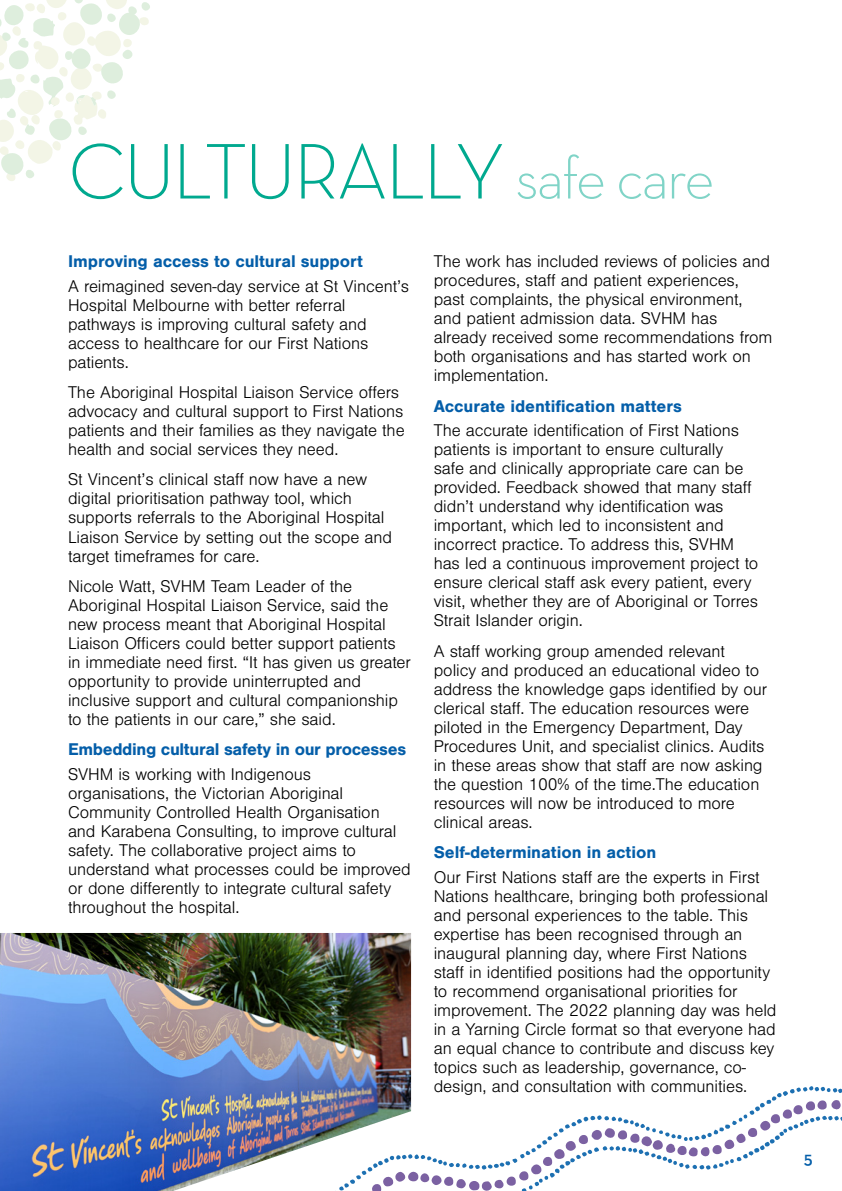
<style>
.page{position:relative;width:842px;height:1191px;background:#fff}
.page>*{position:absolute;margin:0;border:0;box-sizing:border-box;transform-origin:0 0}
.t1{font:300 80px "Neutra Text";letter-spacing:-.04em;color:#00a98f}
.t2{font:600 18px "Neutra Text";color:#045ea9}
.t3{font:300 17.6px/19px "Nimbus San";letter-spacing:-.005em;color:#000}
.t4{font:700 17.6px "Nimbus San";letter-spacing:-.005em;color:#045ea9}
.s1{font-size:60px;color:#80d4c7}
</style>
<div class="page">
<svg style="left:0;top:0;width:150px;height:181px"></svg>
<img style="left:0;top:933px;width:411px;height:258px">
<svg style="left:188px;top:1076px;width:123px;height:37px;background:#6c81b2"></svg>
<img style="left:188px;top:1113px;width:123px;height:78px">
<svg style="left:230px;top:1186px;width:49px;height:5px"></svg>
<svg style="left:311px;top:1075px;width:531px;height:116px"></svg>
<h1 class="t1" style="left:68px;top:122px;width:648px">CULTURALLY <span class="s1">safe care</span></h1>
<p class="t4" style="left:68px;top:251px;width:296px">Improving access to cultural support</p>
<p class="t3" style="left:68px;top:277px;width:343px">A reimagined seven-day service at St Vincent’s Hospital Melbourne with better referral pathways is improving cultural safety and access to healthcare for our First Nations patients.</p>
<p class="t3" style="left:68px;top:383px;width:338px">The Aboriginal Hospital Liaison Service offers advocacy and cultural support to First Nations patients and their families as they navigate the health and social services they need.</p>
<p class="t3" style="left:68px;top:470px;width:326px">St Vincent’s clinical staff now have a new digital prioritisation pathway tool, which supports referrals to the Aboriginal Hospital Liaison Service by setting out the scope and target timeframes for care.</p>
<p class="t3" style="left:68px;top:577px;width:344px">Nicole Watt, SVHM Team Leader of the Aboriginal Hospital Liaison Service, said the new process meant that Aboriginal Hospital Liaison Officers could better support patients in immediate need first. “It has given us greater opportunity to provide uninterrupted and inclusive support and cultural companionship to the patients in our care,” she said.</p>
<p class="t4" style="left:68px;top:739px;width:340px">Embedding cultural safety in our processes</p>
<p class="t3" style="left:68px;top:765px;width:344px">SVHM is working with Indigenous organisations, the Victorian Aboriginal Community Controlled Health Organisation and Karabena Consulting, to improve cultural safety. The collaborative project aims to understand what processes could be improved or done differently to integrate cultural safety throughout the hospital.</p>
<p class="t3" style="left:434px;top:252px;width:340px">The work has included reviews of policies and procedures, staff and patient experiences, past complaints, the physical environment, and patient admission data. SVHM has already received some recommendations from both organisations and has started work on implementation.</p>
<p class="t4" style="left:434px;top:396px;width:250px">Accurate identification matters</p>
<p class="t3" style="left:434px;top:421px;width:326px">The accurate identification of First Nations patients is important to ensure culturally<br>safe and clinically appropriate care can be provided. Feedback showed that many staff didn’t understand why identification was important, which led to inconsistent and incorrect practice. To address this, SVHM has led a continuous improvement project to ensure clerical staff ask every patient, every visit, whether they are of Aboriginal or Torres Strait Islander origin.</p>
<p class="t3" style="left:434px;top:642px;width:335px">A staff working group amended relevant policy and produced an educational video to address the knowledge gaps identified by our clerical staff. The education resources were piloted in the Emergency Department, Day Procedures Unit, and specialist clinics. Audits in these areas show that staff are now asking the question 100% of the time.The education resources will now be introduced to more clinical areas.</p>
<p class="t4" style="left:434px;top:842px;width:224px">Self-determination in action</p>
<p class="t3" style="left:434px;top:868px;width:344px">Our First Nations staff are the experts in First Nations healthcare, bringing both professional and personal experiences to the table. This expertise has been recognised through an inaugural planning day, where First Nations staff in identified positions had the opportunity to recommend organisational priorities for improvement. The 2022 planning day was held in a Yarning Circle format so that everyone had an equal chance to contribute and discuss key topics such as leadership, governance, co&shy;design, and consultation with communities.</p>
<p class="t2" style="left:804px;top:1146px;width:10px">5</p>
</div>
